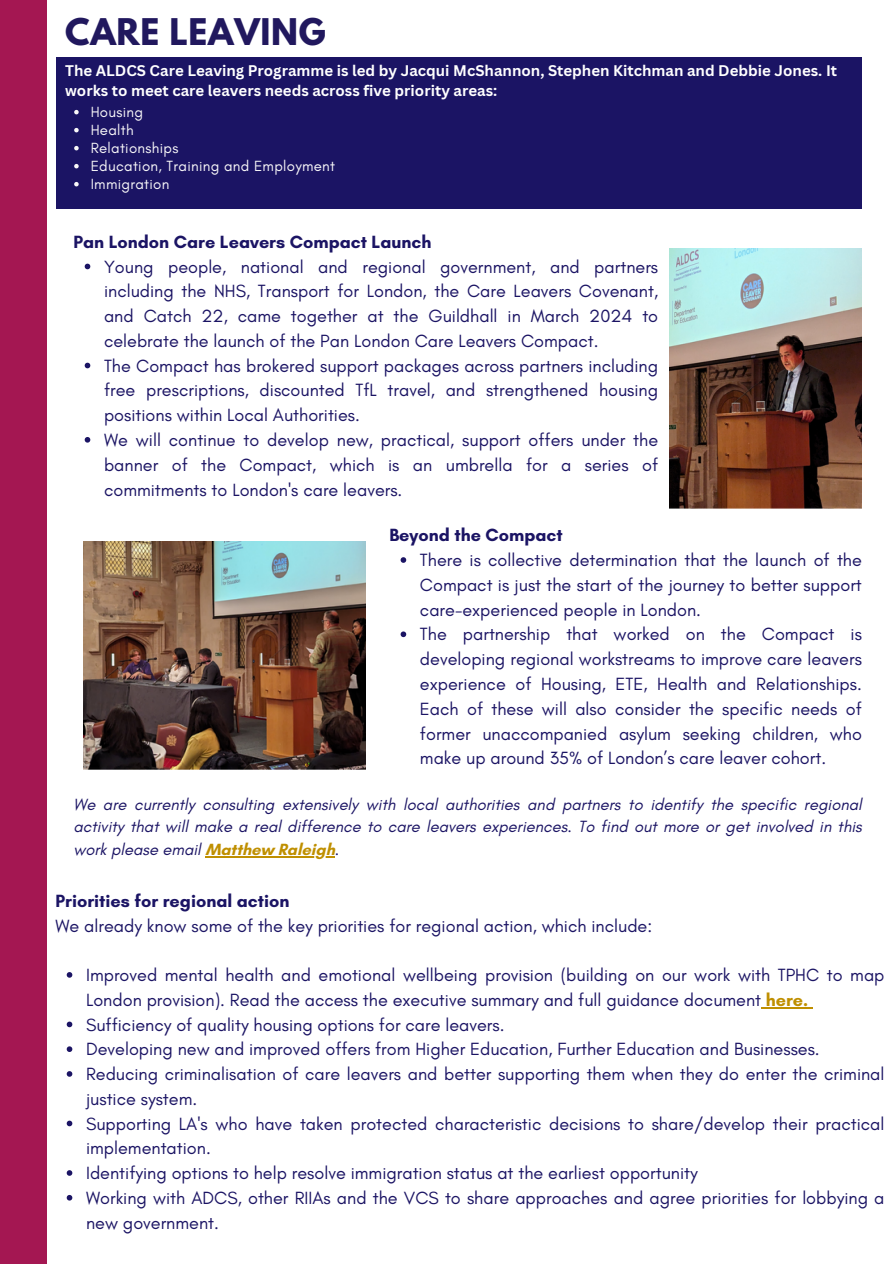
<style>
.page{position:relative;width:894px;height:1264px;background:#fff}
.page>*{position:absolute;margin:0;border:0;box-sizing:border-box;transform-origin:0 0}
.t1{font:700 32.55px "League Spartan";letter-spacing:.02em;color:#21185e}
.t2{font:18px/24.8px "Glacial Indifference";color:#1b1464;text-align:justify}
.t3{font:700 18px "Glacial Indifference";color:#1b1464}
.t4{font:italic 16.5px/22.5px "Glacial Indifference";color:#1b1464;text-align:justify}
.t5{font:700 15px/20.2px "Canva Sans";color:#fff}
.t6{font:15px "Glacial Indifference";letter-spacing:.02em;color:#f9f8f9}
.s1{font-weight:700;font-style:normal;color:#bf8f00}
.s2{font-weight:700}
.s3{font-weight:700;color:#bf8f00}
</style>
<div class="page">
<div style="left:56px;top:57px;width:805px;height:151px;background:#1b1464"></div>
<div style="left:0;top:0;width:46px;height:1263px;background:#a41752"></div>
<img style="left:669px;top:248px;width:192px;height:260px">
<svg style="left:74px;top:110px;width:5px;height:4px"></svg>
<svg style="left:74px;top:128px;width:5px;height:4px"></svg>
<svg style="left:74px;top:146px;width:5px;height:4px"></svg>
<svg style="left:74px;top:164px;width:5px;height:4px"></svg>
<svg style="left:74px;top:182px;width:5px;height:4px"></svg>
<svg style="left:85px;top:264px;width:5px;height:5px"></svg>
<svg style="left:85px;top:363px;width:5px;height:5px"></svg>
<svg style="left:85px;top:437px;width:5px;height:5px"></svg>
<svg style="left:400px;top:557px;width:6px;height:6px"></svg>
<svg style="left:400px;top:631px;width:6px;height:6px"></svg>
<svg style="left:67px;top:972px;width:5px;height:5px"></svg>
<hr style="left:761px;top:1006px;width:47px;height:2px;background:#bf8f00">
<svg style="left:67px;top:1021px;width:5px;height:6px"></svg>
<svg style="left:67px;top:1046px;width:5px;height:5px"></svg>
<svg style="left:67px;top:1071px;width:5px;height:5px"></svg>
<svg style="left:67px;top:1120px;width:5px;height:6px"></svg>
<svg style="left:67px;top:1170px;width:5px;height:5px"></svg>
<svg style="left:67px;top:1194px;width:5px;height:6px"></svg>
<img style="left:83px;top:541px;width:283px;height:228px">
<hr style="left:205px;top:856px;width:130px;height:1px;background:#bf8f00">
<p class="t1" style="left:65px;top:16px;width:262px">CARE LEAVING</p>
<p class="t5" style="left:65px;top:60px;width:773px">The ALDCS Care Leaving Programme is led by Jacqui McShannon, Stephen Kitchman and Debbie Jones. It works to meet care leavers needs across five priority areas:</p>
<h1 class="t6" style="left:91px;top:102px;width:54px">Housing</h1>
<p class="t6" style="left:91px;top:120px;width:45px">Health</p>
<h4 class="t6" style="left:91px;top:138px;width:89px">Relationships</h4>
<p class="t6" style="left:91px;top:156px;width:246px">Education, Training and Employment</p>
<p class="t6" style="left:91px;top:174px;width:80px">Immigration</p>
<p class="t3" style="left:73px;top:231px;width:359px">Pan London Care Leavers Compact Launch</p>
<p class="t2" style="left:104px;top:254px;width:555px">Young people, national and regional government, and partners including the NHS, Transport for London, the Care Leavers Covenant, and Catch 22, came together at the Guildhall in March 2024 to celebrate the launch of the Pan London Care Leavers Compact.</p>
<p class="t2" style="left:104px;top:353px;width:555px">The Compact has brokered support packages across partners including free prescriptions, discounted TfL travel, and strengthened housing positions within Local Authorities.</p>
<h2 class="t2" style="left:104px;top:427px;width:555px">We will continue to develop new, practical, support offers under the banner of the Compact, which is an umbrella for a series of commitments to London's care leavers.</h2>
<p class="t3" style="left:389px;top:524px;width:175px">Beyond the Compact</p>
<p class="t2" style="left:420px;top:547px;width:443px">There is collective determination that the launch of the Compact is just the start of the journey to better support care-experienced people in London.</p>
<p class="t2" style="left:420px;top:622px;width:443px">The partnership that worked on the Compact is developing regional workstreams to improve care leavers experience of Housing, ETE, Health and Relationships.<br>Each of these will also consider the specific needs of former unaccompanied asylum seeking children, who make up around 35% of London’s care leaver cohort.</p>
<p class="t4" style="left:73px;top:792px;width:789px">We are currently consulting extensively with local authorities and partners to identify the specific regional activity that will make a real difference to care leavers experiences. To find out more or get involved in this work please email <span class="s1">Matthew Raleigh</span>.</p>
<p class="t2" style="left:55px;top:888px;width:598px"><span class="s2">Priorities for regional action<br></span>We already know some of the key priorities for regional action, which include:</p>
<p class="t2" style="left:86px;top:962px;width:799px">Improved mental health and emotional wellbeing provision (building on our work with TPHC to map<br>London provision). Read the access the executive summary and full guidance document <span class="s3">here.</span></p>
<h2 class="t2" style="left:86px;top:1011px;width:420px">Sufficiency of quality housing options for care leavers.</h2>
<p class="t2" style="left:86px;top:1036px;width:735px">Developing new and improved offers from Higher Education, Further Education and Businesses.</p>
<p class="t2" style="left:86px;top:1061px;width:799px">Reducing criminalisation of care leavers and better supporting them when they do enter the criminal justice system.</p>
<h3 class="t2" style="left:86px;top:1110px;width:799px">Supporting LA's who have taken protected characteristic decisions to share/develop their practical implementation.</h3>
<h3 class="t2" style="left:86px;top:1160px;width:613px">Identifying options to help resolve immigration status at the earliest opportunity</h3>
<p class="t2" style="left:86px;top:1185px;width:799px">Working with ADCS, other RIIAs and the VCS to share approaches and agree priorities for lobbying a new government.</p>
</div>
